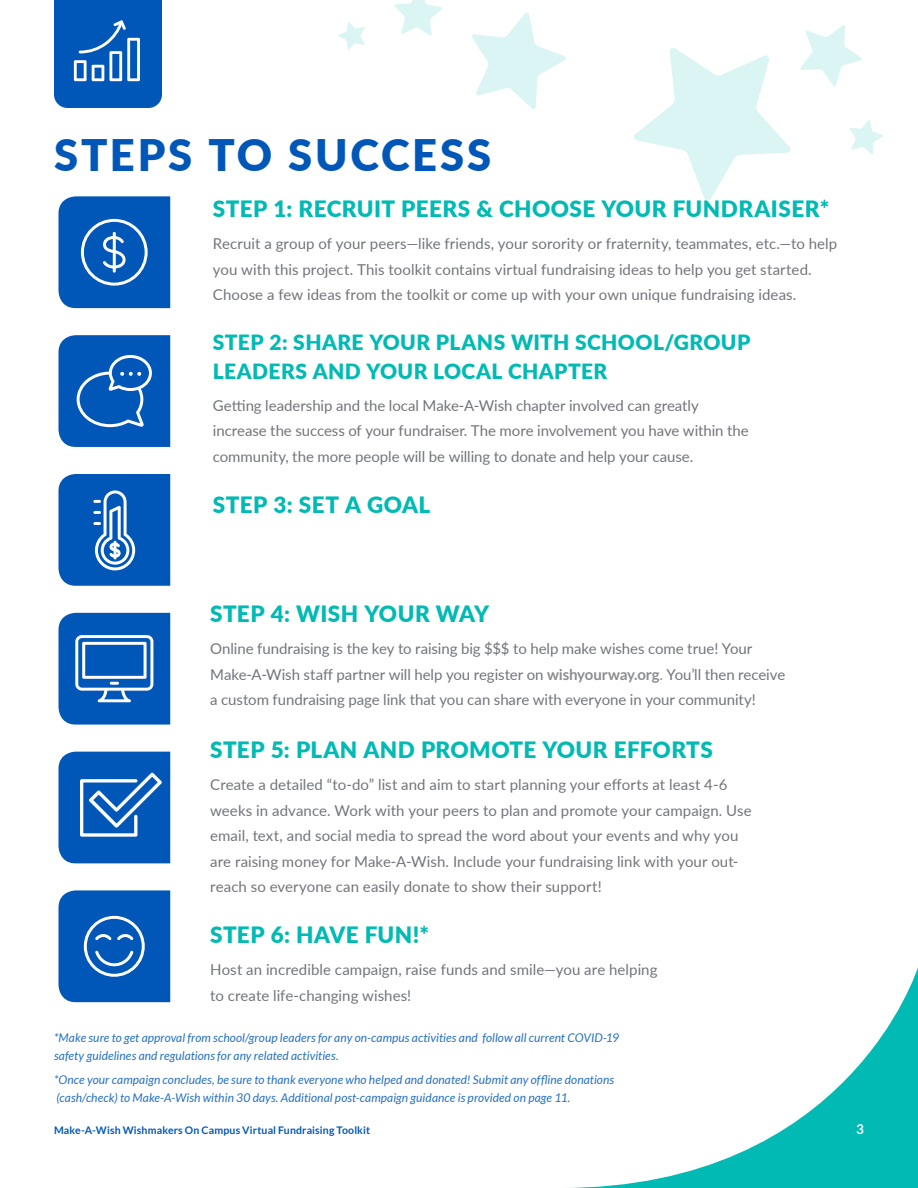
<style>
.page{position:relative;width:918px;height:1188px;background:#fff}
.page>*{position:absolute;margin:0;border:0;box-sizing:border-box;transform-origin:0 0}
.t1{font:900 43.5px "Lato";letter-spacing:.065em;color:#0057b8}
.t2{font:900 22.5px "Lato";letter-spacing:.02em;color:#00bab3}
.t3{font:900 21px/28.5px "Lato";letter-spacing:.02em;color:#00bab3}
.t4{font:15px/25.5px "Lato";color:#71757b}
.t5{font:700 13.5px "Lato";color:#fff}
.t6{font:italic 12px/18px "Lato";letter-spacing:.005em;color:#2670c3}
.t7{font:700 10.5px "Lato";letter-spacing:.015em;color:#0057b8}
.s1{font-weight:700;color:#8a8c8f}
.s2{color:#8a8c8f}
</style>
<div class="page">
<svg style="left:634px;top:48px;width:157px;height:153px"></svg>
<svg style="left:849px;top:120px;width:34px;height:34px"></svg>
<svg style="left:800px;top:25px;width:62px;height:62px"></svg>
<svg style="left:394px;top:0;width:48px;height:36px"></svg>
<svg style="left:338px;top:22px;width:27px;height:28px"></svg>
<svg style="left:472px;top:12px;width:94px;height:97px"></svg>
<svg style="left:54px;top:0;width:108px;height:108px;background:#1565be"></svg>
<svg style="left:566px;top:967px;width:352px;height:221px"></svg>
<svg style="left:59px;top:474px;width:111px;height:112px;background:#1b68bf"></svg>
<svg style="left:59px;top:335px;width:111px;height:112px;background:#1565bd"></svg>
<svg style="left:59px;top:196px;width:111px;height:112px;background:#1464bd"></svg>
<hr style="left:113px;top:232px;width:3px;height:41px;background:#fff">
<svg style="left:59px;top:890px;width:111px;height:112px;background:#1363bd"></svg>
<svg style="left:59px;top:613px;width:111px;height:112px;background:#216dc1"></svg>
<svg style="left:59px;top:752px;width:111px;height:111px;background:#1d6ac0"></svg>
<h1 class="t1" style="left:54px;top:122px;width:439px">STEPS TO SUCCESS</h1>
<h2 class="t2" style="left:213px;top:192px;width:618px">STEP 1: RECRUIT PEERS &amp; CHOOSE YOUR FUNDRAISER*</h2>
<p class="t4" style="left:213px;top:230px;width:626px">Recruit a group of your peers—like friends, your sorority or fraternity, teammates, etc.—to help you with this project. This toolkit contains virtual fundraising ideas to help you get started.<br>Choose a few ideas from the toolkit or come up with your own unique fundraising ideas.</p>
<h3 class="t3" style="left:213px;top:327px;width:539px">STEP 2: SHARE YOUR PLANS WITH SCHOOL/GROUP<br>LEADERS AND YOUR LOCAL CHAPTER</h3>
<p class="t4" style="left:213px;top:392px;width:537px">Getting leadership and the local Make-A-Wish chapter involved can greatly increase the success of your fundraiser. The more involvement you have within the community, the more people will be willing to donate and help your cause.</p>
<h2 class="t2" style="left:213px;top:488px;width:219px">STEP 3: SET A GOAL</h2>
<h2 class="t2" style="left:210px;top:597px;width:280px">STEP 4: WISH YOUR WAY</h2>
<p class="t4" style="left:210px;top:636px;width:577px">Online fundraising is the key to raising big $$$ to help make wishes come true! Your<br>Make-A-Wish staff partner will help you register on <span class="s1">wishyourway.org</span><span class="s2">.</span> You’ll then receive a custom fundraising page link that you can share with everyone in your community!</p>
<h2 class="t2" style="left:210px;top:733px;width:504px">STEP 5: PLAN AND PROMOTE YOUR EFFORTS</h2>
<p class="t4" style="left:210px;top:771px;width:543px">Create a detailed “to-do” list and aim to start planning your efforts at least 4-6 weeks in advance. Work with your peers to plan and promote your campaign. Use email, text, and social media to spread the word about your events and why you are raising money for Make-A-Wish. Include your fundraising link with your out&shy;reach so everyone can easily donate to show their support!</p>
<h2 class="t2" style="left:210px;top:918px;width:220px">STEP 6: HAVE FUN!*</h2>
<p class="t4" style="left:210px;top:957px;width:449px">Host an incredible campaign, raise funds and smile—you are helping to create life-changing wishes!</p>
<p class="t6" style="left:54px;top:1029px;width:567px">*Make sure to get approval from school/group leaders for any on-campus activities and follow all current COVID-19 safety guidelines and regulations for any related activities.</p>
<p class="t6" style="left:54px;top:1071px;width:562px">*Once your campaign concludes, be sure to thank everyone who helped and donated! Submit any offline donations (cash/check) to Make-A-Wish within 30 days. Additional post-campaign guidance is provided on page 11.</p>
<p class="t7" style="left:54px;top:1124px;width:318px">Make-A-Wish Wishmakers On Campus Virtual Fundraising Toolkit</p>
<p class="t5" style="left:856px;top:1121px;width:9px">3</p>
</div>
